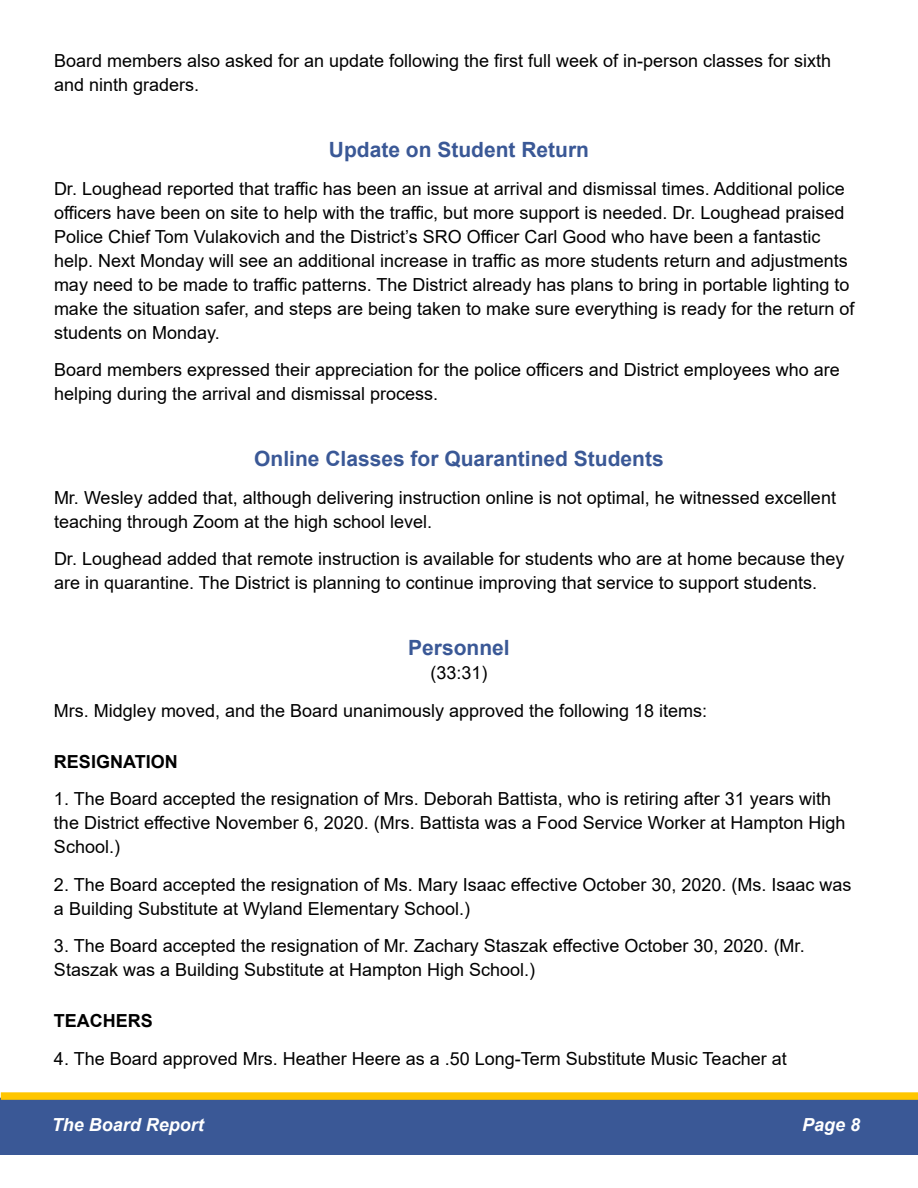
<style>
.page{position:relative;width:918px;height:1188px;background:#fff}
.page>*{position:absolute;margin:0;border:0;box-sizing:border-box;transform-origin:0 0}
.t1{font:700 21px "Arial";color:#3a5896}
.t2{font:18px/24px "Arial";color:#000}
.t3{font:italic 700 18px "Arial";color:#fff}
.t4{font:700 18px "Arial";color:#000}
</style>
<div class="page">
<div style="left:0;top:1098px;width:918px;height:57px;background:#3a5896"></div>
<div style="left:1px;top:1092px;width:917px;height:8px;background:#ffc600"></div>
<p class="t2" style="left:54px;top:49px;width:779px">Board members also asked for an update following the first full week of in-person classes for sixth and ninth graders.</p>
<p class="t1" style="left:329px;top:135px;width:262px">Update on Student Return</p>
<p class="t2" style="left:54px;top:176px;width:802px">Dr. Loughead reported that traffic has been an issue at arrival and dismissal times. Additional police officers have been on site to help with the traffic, but more support is needed. Dr. Loughead praised Police Chief Tom Vulakovich and the District’s SRO Officer Carl Good who have been a fantastic help. Next Monday will see an additional increase in traffic as more students return and adjustments may need to be made to traffic patterns. The District already has plans to bring in portable lighting to make the situation safer, and steps are being taken to make sure everything is ready for the return of students on Monday.</p>
<p class="t2" style="left:54px;top:358px;width:787px">Board members expressed their appreciation for the police officers and District employees who are helping during the arrival and dismissal process.</p>
<p class="t1" style="left:254px;top:444px;width:411px">Online Classes for Quarantined Students</p>
<p class="t2" style="left:54px;top:485px;width:784px">Mr. Wesley added that, although delivering instruction online is not optimal, he witnessed excellent teaching through Zoom at the high school level.</p>
<p class="t2" style="left:54px;top:547px;width:792px">Dr. Loughead added that remote instruction is available for students who are at home because they are in quarantine. The District is planning to continue improving that service to support students.</p>
<p class="t1" style="left:408px;top:633px;width:103px">Personnel</p>
<p class="t2" style="left:54px;top:654px;width:655px;line-height:37.5px;text-indent:376px">(33:31)<br>Mrs. Midgley moved, and the Board unanimously approved the following 18 items:</p>
<p class="t4" style="left:54px;top:749px;width:125px">RESIGNATION</p>
<p class="t2" style="left:54px;top:787px;width:793px">1. The Board accepted the resignation of Mrs. Deborah Battista, who is retiring after 31 years with the District effective November 6, 2020. (Mrs. Battista was a Food Service Worker at Hampton High<br>School.)</p>
<p class="t2" style="left:54px;top:872px;width:799px">2. The Board accepted the resignation of Ms. Mary Isaac effective October 30, 2020. (Ms. Isaac was a Building Substitute at Wyland Elementary School.)</p>
<p class="t2" style="left:54px;top:934px;width:752px">3. The Board accepted the resignation of Mr. Zachary Staszak effective October 30, 2020. (Mr.<br>Staszak was a Building Substitute at Hampton High School.)</p>
<p class="t4" style="left:54px;top:1008px;width:100px">TEACHERS</p>
<p class="t2" style="left:54px;top:1046px;width:734px">4. The Board approved Mrs. Heather Heere as a .50 Long-Term Substitute Music Teacher at</p>
<p class="t3" style="left:52px;top:1113px;width:154px">The Board Report</p>
<p class="t3" style="left:802px;top:1113px;width:60px">Page 8</p>
</div>
